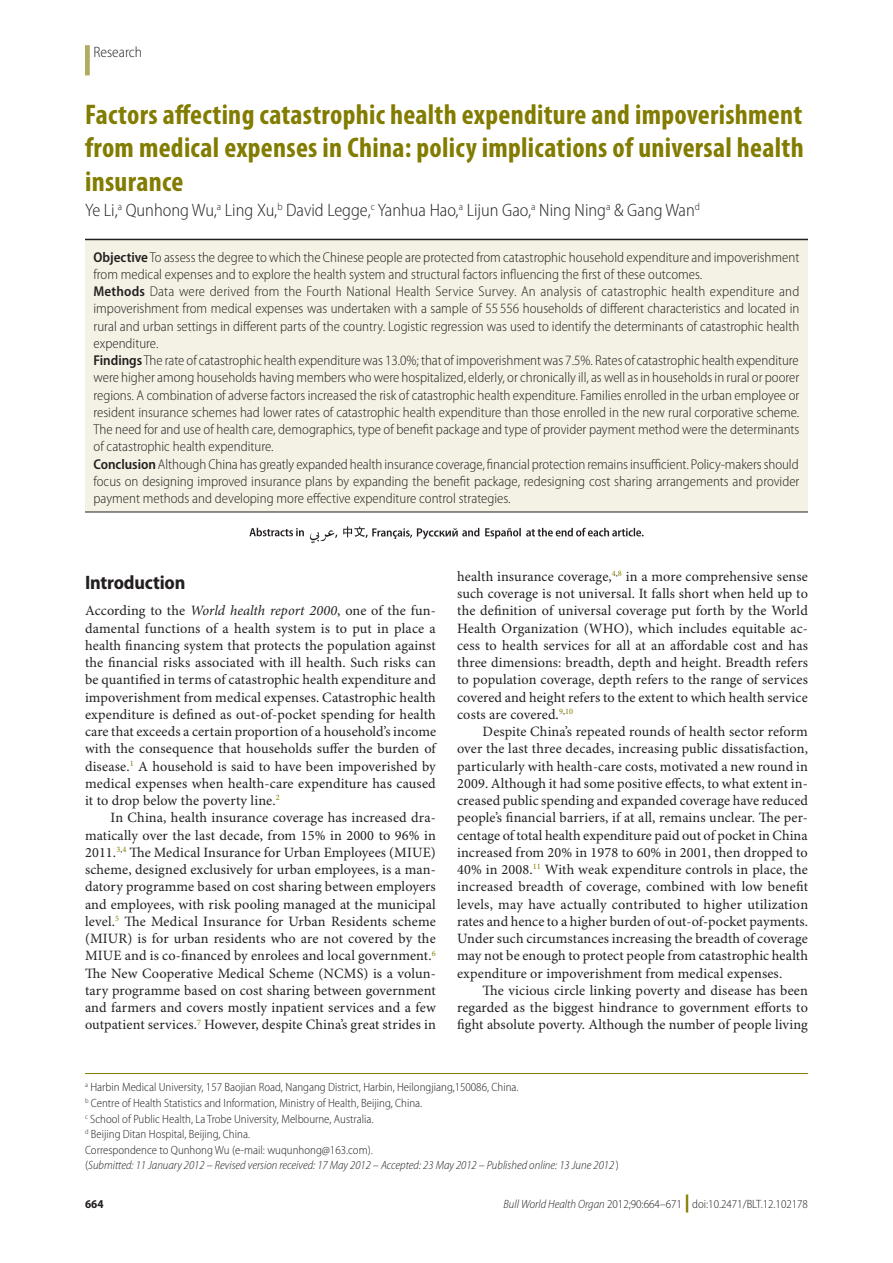
<style>
.page{position:relative;width:893px;height:1263px;background:#fff}
.page>*{position:absolute;margin:0;border:0;box-sizing:border-box;transform-origin:0 0}
.Article_Title{font:700 condensed 28.5px/33.8px "Myriad Pro";letter-spacing:.01em;color:#827c00;text-align:justify}
.Head_1{font:700 semi-condensed 19.5px "Myriad Pro";letter-spacing:-.01em;color:#231f20}
.Authors{font:300 semi-condensed 18px "Myriad Pro";color:#231f20}
.Section_Title{font:300 semi-condensed 15px "Myriad Pro";color:#231f20}
.Para_Ind{font:14.25px/17.2px "Minion Pro";letter-spacing:.01em;color:#231f20;text-align:justify}
.Abstract_No_Ind{font:300 semi-condensed 14.25px/17.2px "Myriad Pro";color:#231f20;text-align:justify}
.Para_No_Ind{font:14.25px/17.2px "Minion Pro";letter-spacing:.01em;color:#231f20;text-align:justify}
.Affiliations{font:300 semi-condensed 12px "Myriad Pro";color:#231f20}
.Submission_info{font:italic 300 semi-condensed 12px "Myriad Pro";color:#231f20}
.t1{font:700 semi-condensed 12px "Myriad Pro";color:#231f20}
.s1{font-weight:600}
.s2{font-style:italic}
.s3{font-style:normal}
.s4{font-weight:900;font-stretch:normal;font-size:18px;color:#827c00}
</style>
<div class="page">
<div style="left:85px;top:45px;width:5px;height:30px;background:#b2ac5f"></div>
<div style="left:85px;top:239px;width:723px;height:273px;background:#f3f2e4"></div>
<hr style="left:85px;top:1073px;width:723px;height:1px;background:#827c00">
<hr style="left:85px;top:239px;width:723px;height:1px;background:#231f20">
<hr style="left:85px;top:512px;width:723px;height:1px;background:#231f20">
<svg style="left:310px;top:526px;width:334px;height:17px"></svg>
<svg style="left:249px;top:528px;width:55px;height:8px"></svg>
<p class="Section_Title" style="left:94px;top:44px;width:50px">Research</p>
<p class="Article_Title" style="left:85px;top:98px;width:720px">Factors affecting catastrophic health expenditure and impoverishment from medical expenses in China: policy implications of universal health insurance</p>
<p class="Authors" style="left:85px;top:201px;width:616px">Ye Li,<sup>a</sup> Qunhong Wu,<sup>a</sup> Ling Xu,<sup>b</sup> David Legge,<sup>c</sup> Yanhua Hao,<sup>a</sup> Lijun Gao,<sup>a</sup> Ning Ning<sup>a</sup> &amp; Gang Wan<sup>d</sup></p>
<p class="Abstract_No_Ind" style="left:94px;top:248px;width:707px"><span class="s1">Objective</span> To assess the degree to which the Chinese people are protected from catastrophic household expenditure and impoverishment from medical expenses and to explore the health system and structural factors influencing the first of these outcomes.</p>
<p class="Abstract_No_Ind" style="left:94px;top:283px;width:707px"><span class="s1">Methods</span> Data were derived from the Fourth National Health Service Survey. An analysis of catastrophic health expenditure and impoverishment from medical expenses was undertaken with a sample of 55 556 households of different characteristics and located in rural and urban settings in different parts of the country. Logistic regression was used to identify the determinants of catastrophic health expenditure.</p>
<p class="Abstract_No_Ind" style="left:94px;top:352px;width:707px"><span class="s1">Findings</span> The rate of catastrophic health expenditure was 13.0%; that of impoverishment was 7.5%. Rates of catastrophic health expenditure were higher among households having members who were hospitalized, elderly, or chronically ill, as well as in households in rural or poorer regions. A combination of adverse factors increased the risk of catastrophic health expenditure. Families enrolled in the urban employee or resident insurance schemes had lower rates of catastrophic health expenditure than those enrolled in the new rural corporative scheme.<br>The need for and use of health care, demographics, type of benefit package and type of provider payment method were the determinants of catastrophic health expenditure.</p>
<p class="Abstract_No_Ind" style="left:94px;top:456px;width:707px"><span class="s1">Conclusion</span> Although China has greatly expanded health insurance coverage, financial protection remains insufficient. Policy-makers should focus on designing improved insurance plans by expanding the benefit package, redesigning cost sharing arrangements and provider payment methods and developing more effective expenditure control strategies.</p>
<p class="Head_1" style="left:85px;top:572px;width:102px">Introduction</p>
<p class="Para_No_Ind" style="left:85px;top:603px;width:353px">According to the <span class="s2">World health report 2000</span>, one of the fun&shy;damental functions of a health system is to put in place a health financing system that protects the population against the financial risks associated with ill health. Such risks can be quantified in terms of catastrophic health expenditure and impoverishment from medical expenses. Catastrophic health expenditure is defined as out-of-pocket spending for health care that exceeds a certain proportion of a household’s income with the consequence that households suffer the burden of disease.<sup>1</sup> A household is said to have been impoverished by medical expenses when health-care expenditure has caused it to drop below the poverty line.<sup>2</sup></p>
<p class="Para_Ind" style="left:85px;top:810px;width:352px;text-indent:26px">In China, health insurance coverage has increased dra&shy;matically over the last decade, from 15% in 2000 to 96% in 2011.<sup>3</sup><sup>,</sup><sup>4</sup> The Medical Insurance for Urban Employees (MIUE) scheme, designed exclusively for urban employees, is a man&shy;datory programme based on cost sharing between employers and employees, with risk pooling managed at the municipal level.<sup>5</sup> The Medical Insurance for Urban Residents scheme (MIUR) is for urban residents who are not covered by the MIUE and is co-financed by enrolees and local government.<sup>6<br></sup>The New Cooperative Medical Scheme (NCMS) is a volun&shy;tary programme based on cost sharing between government and farmers and covers mostly inpatient services and a few outpatient services.<sup>7</sup> However, despite China’s great strides in</p>
<p class="Para_Ind" style="left:457px;top:568px;width:352px">health insurance coverage,<sup>4</sup><sup>,</sup><sup>8</sup> in a more comprehensive sense such coverage is not universal. It falls short when held up to the definition of universal coverage put forth by the World Health Organization (WHO), which includes equitable ac&shy;cess to health services for all at an affordable cost and has three dimensions: breadth, depth and height. Breadth refers to population coverage, depth refers to the range of services covered and height refers to the extent to which health service costs are covered.<sup>9</sup><sup>,</sup><sup>10</sup></p>
<p class="Para_Ind" style="left:457px;top:723px;width:352px;text-indent:26px">Despite China’s repeated rounds of health sector reform over the last three decades, increasing public dissatisfaction, particularly with health-care costs, motivated a new round in 2009. Although it had some positive effects, to what extent in&shy;creased public spending and expanded coverage have reduced people’s financial barriers, if at all, remains unclear. The per&shy;centage of total health expenditure paid out of pocket in China increased from 20% in 1978 to 60% in 2001, then dropped to 40% in 2008.<sup>11</sup> With weak expenditure controls in place, the increased breadth of coverage, combined with low benefit levels, may have actually contributed to higher utilization rates and hence to a higher burden of out-of-pocket payments.<br>Under such circumstances increasing the breadth of coverage may not be enough to protect people from catastrophic health expenditure or impoverishment from medical expenses.</p>
<p class="Para_Ind" style="left:457px;top:982px;width:352px;text-indent:26px">The vicious circle linking poverty and disease has been regarded as the biggest hindrance to government efforts to fight absolute poverty. Although the number of people living</p>
<p class="Affiliations" style="left:85px;top:1081px;width:435px"><sup>a</sup> Harbin Medical University, 157 Baojian Road, Nangang District, Harbin, Heilongjiang,150086, China.</p>
<p class="Affiliations" style="left:85px;top:1096px;width:339px"><sup>b</sup> Centre of Health Statistics and Information, Ministry of Health, Beijing, China.</p>
<p class="Affiliations" style="left:85px;top:1112px;width:290px"><sup>c</sup> School of Public Health, La Trobe University, Melbourne, Australia.</p>
<p class="Affiliations" style="left:85px;top:1128px;width:167px"><sup>d</sup> Beijing Ditan Hospital, Beijing, China.</p>
<p class="Affiliations" style="left:85px;top:1143px;width:289px">Correspondence to Qunhong Wu (e-mail: wuqunhong@163.com).</p>
<p class="Submission_info" style="left:85px;top:1159px;width:535px"><span class="s3">(</span>Submitted: 11 January 2012 – Revised version received: 17 May 2012 – Accepted: 23 May 2012 – Published online: 13 June 2012 <span class="s3">)</span></p>
<p class="t1" style="left:85px;top:1197px;width:20px">664</p>
<p class="Affiliations" style="left:503px;top:1198px;width:306px"><span class="s2">Bull World Health Organ</span> 2012;90:664–671 <span class="s4">|</span> doi:10.2471/BLT.12.102178</p>
</div>
